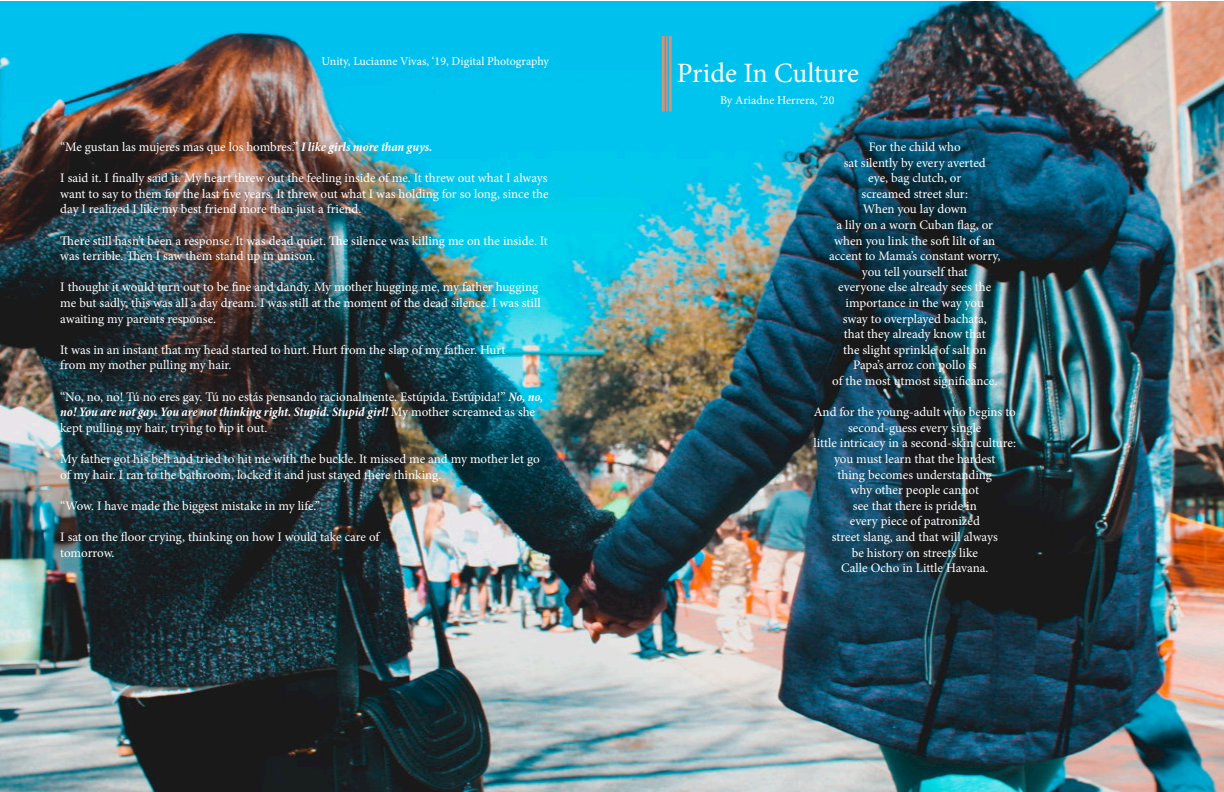
<style>
.page{position:relative;width:1224px;height:792px;background:#fff}
.page>*{position:absolute;margin:0;border:0;box-sizing:border-box;transform-origin:0 0}
.t1{font:28px "Minion Pro";letter-spacing:-.01em;color:#fff}
.t2{font:13px/15.6px "Minion Pro";color:#fff}
.t3{font:12px "Minion Pro";color:#fff}
.s1{font-weight:700;font-style:italic;font-stretch:condensed}
</style>
<div class="page">
<img style="left:0;top:1px;width:1224px;height:791px">
<hr style="left:669px;top:36px;width:3px;height:76px;background:#d99070">
<hr style="left:666px;top:36px;width:2px;height:76px;background:#d99070">
<hr style="left:662px;top:36px;width:3px;height:76px;background:#d99070">
<p class="t3" style="left:322px;top:53px;width:229px">Unity, Lucianne Vivas, ‘19, Digital Photography</p>
<p class="t2" style="left:60px;top:139px;width:374px">“Me gustan las mujeres mas que los hombres.” <span class="s1">I like girls more than guys.</span></p>
<p class="t2" style="left:60px;top:170px;width:490px;text-align:justify">I said it. I finally said it. My heart threw out the feeling inside of me. It threw out what I always want to say to them for the last five years. It threw out what I was holding for so long, since the day I realized I like my best friend more than just a friend.</p>
<p class="t2" style="left:60px;top:233px;width:489px">There still hasn’t been a response. It was dead quiet. The silence was killing me on the inside. It was terrible. Then I saw them stand up in unison.</p>
<p class="t2" style="left:60px;top:280px;width:482px">I thought it would turn out to be fine and dandy. My mother hugging me, my father hugging me but sadly, this was all a day dream. I was still at the moment of the dead silence. I was still awaiting my parents response.</p>
<p class="t2" style="left:60px;top:342px;width:447px">It was in an instant that my head started to hurt. Hurt from the slap of my father. Hurt</p>
<p class="t2" style="left:60px;top:358px;width:173px">from my mother pulling my hair.</p>
<p class="t2" style="left:60px;top:389px;width:485px">“No, no, no! Tú no eres gay. Tú no estás pensando racionalmente. Estúpida. Estúpida!” <span class="s1">No, no, no! You are not gay. You are not thinking right. Stupid. Stupid girl!</span> My mother screamed as she kept pulling my hair, trying to rip it out.</p>
<p class="t2" style="left:60px;top:451px;width:481px">My father got his belt and tried to hit me with the buckle. It missed me and my mother let go of my hair. I ran to the bathroom, locked it and just stayed there thinking.</p>
<p class="t2" style="left:60px;top:498px;width:261px">“Wow. I have made the biggest mistake in my life.”</p>
<p class="t2" style="left:60px;top:529px;width:321px">I sat on the floor crying, thinking on how I would take care of</p>
<p class="t2" style="left:60px;top:545px;width:56px">tomorrow.</p>
<p class="t1" style="left:677px;top:54px;width:184px">Pride In Culture</p>
<p class="t3" style="left:720px;top:92px;width:116px">By Ariadne Herrera, ‘20</p>
<p class="t2" style="left:869px;top:139px;width:93px">For the child who</p>
<p class="t2" style="left:844px;top:155px;width:144px">sat silently by every averted</p>
<p class="t2" style="left:868px;top:170px;width:94px">eye, bag clutch, or</p>
<p class="t2" style="left:862px;top:186px;width:108px">screamed street slur:</p>
<p class="t2" style="left:863px;top:202px;width:106px">When you lay down</p>
<p class="t2" style="left:836px;top:217px;width:158px">a lily on a worn Cuban flag, or</p>
<p class="t2" style="left:834px;top:233px;width:163px">when you link the soft lilt of an</p>
<p class="t2" style="left:829px;top:248px;width:173px">accent to Mama’s constant worry,</p>
<p class="t2" style="left:862px;top:264px;width:107px">you tell yourself that</p>
<p class="t2" style="left:838px;top:280px;width:155px">everyone else already sees the</p>
<p class="t2" style="left:846px;top:295px;width:140px">importance in the way you</p>
<p class="t2" style="left:843px;top:311px;width:146px">sway to overplayed bachata,</p>
<p class="t2" style="left:844px;top:326px;width:143px">that they already know that</p>
<p class="t2" style="left:843px;top:342px;width:145px">the slight sprinkle of salt on</p>
<p class="t2" style="left:853px;top:358px;width:125px">Papa’s arroz con pollo is</p>
<p class="t2" style="left:832px;top:373px;width:167px">of the most utmost significance.</p>
<p class="t2" style="left:814px;top:404px;width:204px">And for the young-adult who begins to</p>
<p class="t2" style="left:848px;top:420px;width:135px">second-guess every single</p>
<p class="t2" style="left:814px;top:436px;width:204px">little intricacy in a second-skin culture:</p>
<p class="t2" style="left:834px;top:451px;width:163px">you must learn that the hardest</p>
<p class="t2" style="left:838px;top:467px;width:156px">thing becomes understanding</p>
<p class="t2" style="left:851px;top:482px;width:130px">why other people cannot</p>
<p class="t2" style="left:853px;top:498px;width:125px">see that there is pride in</p>
<p class="t2" style="left:850px;top:514px;width:132px">every piece of patronized</p>
<p class="t2" style="left:832px;top:529px;width:168px">street slang, and that will always</p>
<p class="t2" style="left:852px;top:545px;width:128px">be history on streets like</p>
<p class="t2" style="left:841px;top:560px;width:149px">Calle Ocho in Little Havana.</p>
</div>
